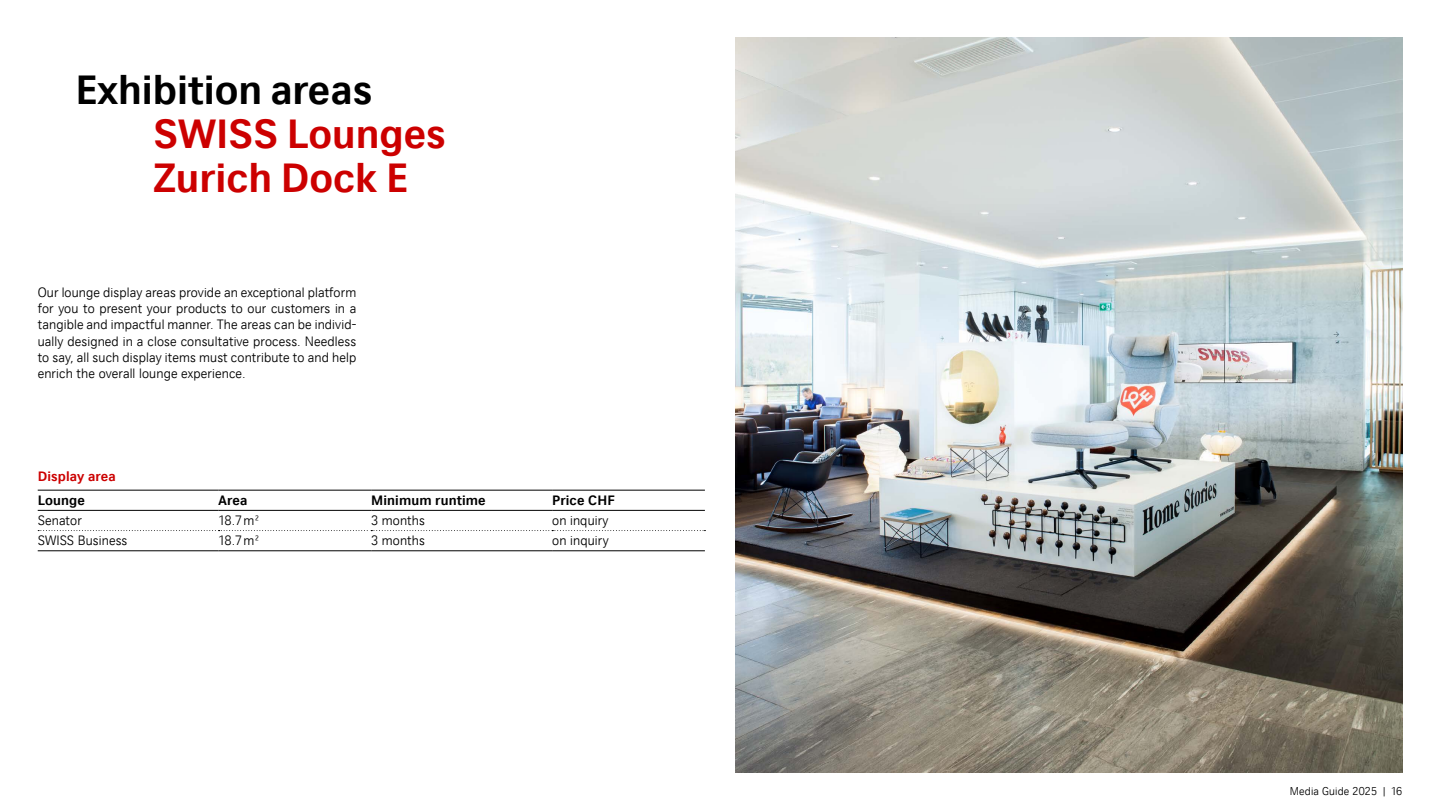
<style>
.page{position:relative;width:1440px;height:810px;background:#fff}
.page>*{position:absolute;margin:0;border:0;box-sizing:border-box;transform-origin:0 0}
.t1{font:700 40.5px/44.2px "CH Sans";color:#c00}
.t2{font:700 40.5px "CH Sans";color:#000}
.t3{font:300 13.5px/16.2px "CH Sans";letter-spacing:.01em;color:#000;text-align:justify}
.t4{font:700 13.5px "CH Sans";letter-spacing:.01em;color:#000}
.t5{font:700 13.5px "CH Sans";letter-spacing:.01em;color:#c00}
.t6{font:300 11.25px "CH Sans";letter-spacing:.015em;color:#000}
</style>
<div class="page">
<img style="left:735px;top:38px;width:667px;height:734px">
<hr style="left:38px;top:551px;width:181px;height:1px;background:#000">
<hr style="left:219px;top:551px;width:152px;height:1px;background:#000">
<hr style="left:371px;top:551px;width:181px;height:1px;background:#000">
<hr style="left:552px;top:551px;width:153px;height:1px;background:#000">
<svg style="left:38px;top:530px;width:667px;height:1px"></svg>
<hr style="left:38px;top:510px;width:181px;height:1px;background:#000">
<hr style="left:219px;top:510px;width:152px;height:1px;background:#000">
<hr style="left:371px;top:510px;width:181px;height:1px;background:#000">
<hr style="left:552px;top:510px;width:153px;height:1px;background:#000">
<hr style="left:38px;top:490px;width:181px;height:1px;background:#000">
<hr style="left:219px;top:490px;width:152px;height:1px;background:#000">
<hr style="left:371px;top:490px;width:181px;height:1px;background:#000">
<hr style="left:552px;top:490px;width:153px;height:1px;background:#000">
<h1 class="t2" style="left:75px;top:64px;width:298px">Exhibition areas</h1>
<h1 class="t1" style="left:153px;top:112px;width:294px">SWISS Lounges<br>Zurich Dock E</h1>
<p class="t3" style="left:38px;top:284px;width:320px">Our lounge display areas provide an exceptional platform for you to present your products to our customers in a tangible and impactful manner. The areas can be individ&shy;ually designed in a close consultative process. Needless to say, all such display items must contribute to and help enrich the overall lounge experience.</p>
<p class="t5" style="left:38px;top:468px;width:80px">Display area</p>
<p class="t4" style="left:38px;top:492px;width:49px">Lounge</p>
<p class="t4" style="left:219px;top:492px;width:30px">Area</p>
<p class="t4" style="left:371px;top:492px;width:116px">Minimum runtime</p>
<p class="t4" style="left:552px;top:492px;width:64px">Price CHF</p>
<p class="t3" style="left:38px;top:512px;width:46px">Senator</p>
<p class="t3" style="left:219px;top:512px;width:42px">18.7 m²</p>
<p class="t3" style="left:371px;top:512px;width:55px">3 months</p>
<p class="t3" style="left:552px;top:512px;width:58px">on inquiry</p>
<p class="t3" style="left:38px;top:532px;width:91px">SWISS Business</p>
<p class="t3" style="left:219px;top:532px;width:42px">18.7 m²</p>
<p class="t3" style="left:371px;top:532px;width:55px">3 months</p>
<p class="t3" style="left:552px;top:532px;width:58px">on inquiry</p>
<p class="t6" style="left:1290px;top:784px;width:114px">Media Guide 2025 | 16</p>
</div>
